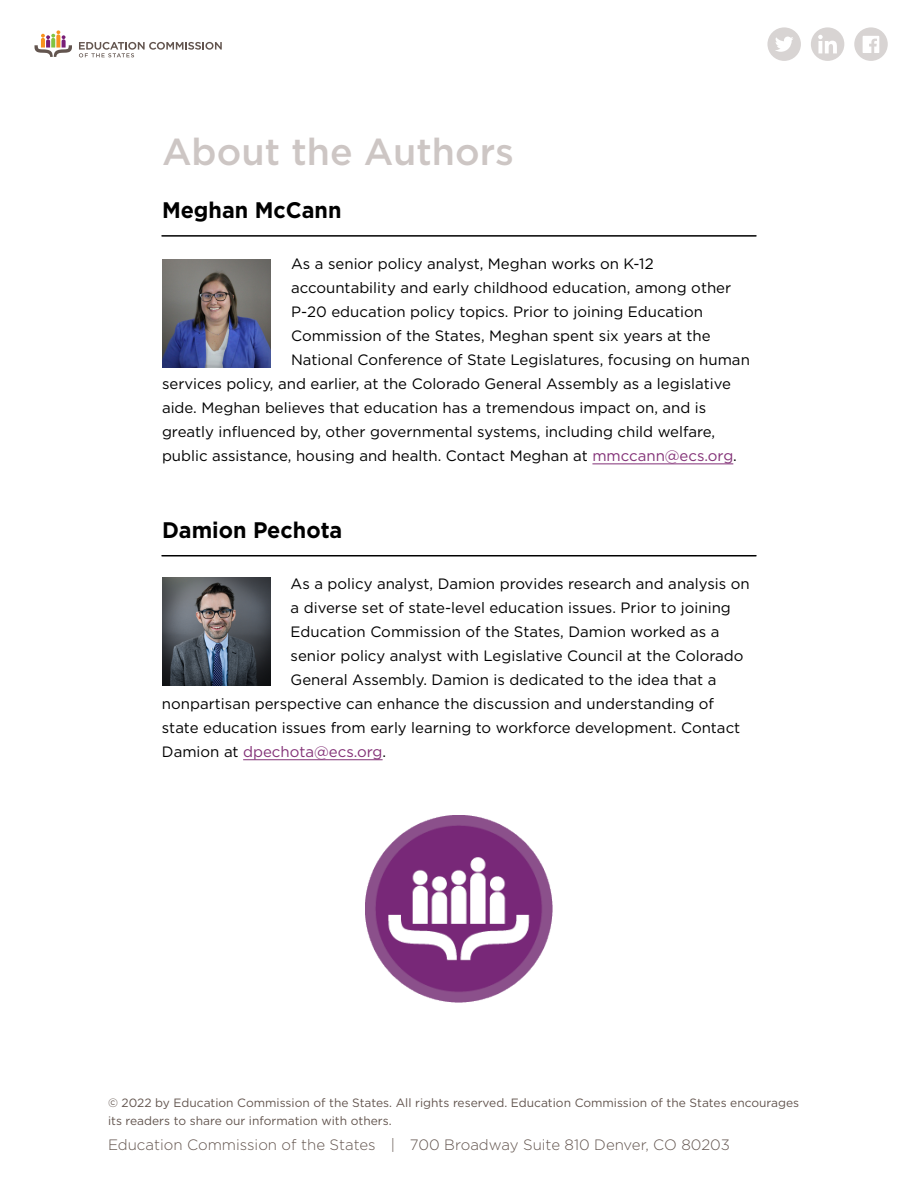
<style>
.page{position:relative;width:918px;height:1188px;background:#fff}
.page>*{position:absolute;margin:0;border:0;box-sizing:border-box;transform-origin:0 0}
.t1{font:500 37.5px "Gotham";color:#cdc6c4}
.t2{font:700 22.5px "Gotham";color:#000;scale:.96 1}
.t3{font:15px "Gotham";color:#000}
.t4{font:300 15px "Gotham";color:#63554f}
.t5{font:15px "Gotham";color:#833177}
.t6{font:12px/18px "Gotham";color:#63554f}
.s1{color:#833177}
.s2{color:#000}
</style>
<div class="page">
<svg style="left:767px;top:27px;width:34px;height:34px"></svg>
<svg style="left:811px;top:27px;width:33px;height:34px"></svg>
<svg style="left:854px;top:27px;width:34px;height:34px"></svg>
<svg style="left:35px;top:30px;width:37px;height:27px"></svg>
<svg style="left:79px;top:42px;width:143px;height:15px"></svg>
<hr style="left:162px;top:235px;width:594px;height:2px;background:#000">
<hr style="left:592px;top:464px;width:141px;height:1px;background:#833177">
<hr style="left:162px;top:555px;width:594px;height:1px;background:#000">
<hr style="left:243px;top:759px;width:140px;height:1px;background:#833177">
<img style="left:163px;top:259px;width:108px;height:108px">
<img style="left:162px;top:578px;width:108px;height:108px">
<img style="left:365px;top:816px;width:188px;height:187px">
<h1 class="t1" style="left:162px;top:127px;width:353px">About the Authors</h1>
<h2 class="t2" style="left:162px;top:195px;width:188px">Meghan McCann</h2>
<p class="t3" style="left:291px;top:254px;width:364px">As a senior policy analyst, Meghan works on K-12</p>
<p class="t3" style="left:291px;top:278px;width:442px">accountability and early childhood education, among other</p>
<p class="t3" style="left:291px;top:302px;width:414px">P-20 education policy topics. Prior to joining Education</p>
<p class="t3" style="left:291px;top:326px;width:421px">Commission of the States, Meghan spent six years at the</p>
<p class="t3" style="left:291px;top:350px;width:460px">National Conference of State Legislatures, focusing on human</p>
<p class="t3" style="left:162px;top:374px;width:570px">services policy, and earlier, at the Colorado General Assembly as a legislative</p>
<p class="t3" style="left:162px;top:398px;width:546px">aide. Meghan believes that education has a tremendous impact on, and is</p>
<p class="t3" style="left:162px;top:422px;width:555px">greatly influenced by, other governmental systems, including child welfare,</p>
<p class="t3" style="left:162px;top:446px;width:576px">public assistance, housing and health. Contact Meghan at <span class="s1">mmccann@ecs.org</span>.</p>
<h2 class="t2" style="left:162px;top:515px;width:189px">Damion Pechota</h2>
<p class="t3" style="left:291px;top:574px;width:461px">As a policy analyst, Damion provides research and analysis on</p>
<p class="t3" style="left:291px;top:598px;width:442px">a diverse set of state-level education issues. Prior to joining</p>
<p class="t3" style="left:291px;top:622px;width:431px">Education Commission of the States, Damion worked as a</p>
<p class="t3" style="left:291px;top:646px;width:454px">senior policy analyst with Legislative Council at the Colorado</p>
<p class="t3" style="left:291px;top:670px;width:427px">General Assembly. Damion is dedicated to the idea that a</p>
<p class="t3" style="left:162px;top:694px;width:554px">nonpartisan perspective can enhance the discussion and understanding of</p>
<p class="t3" style="left:162px;top:718px;width:580px">state education issues from early learning to workforce development. Contact</p>
<p class="t5" style="left:162px;top:742px;width:226px"><span class="s2">Damion at</span> dpechota@ecs.org<span class="s2">.</span></p>
<p class="t6" style="left:108px;top:1094px;width:693px">© 2022 by Education Commission of the States. All rights reserved. Education Commission of the States encourages its readers to share our information with others.</p>
<p class="t4" style="left:108px;top:1135px;width:623px">Education Commission of the States | 700 Broadway Suite 810 Denver, CO 80203</p>
</div>
